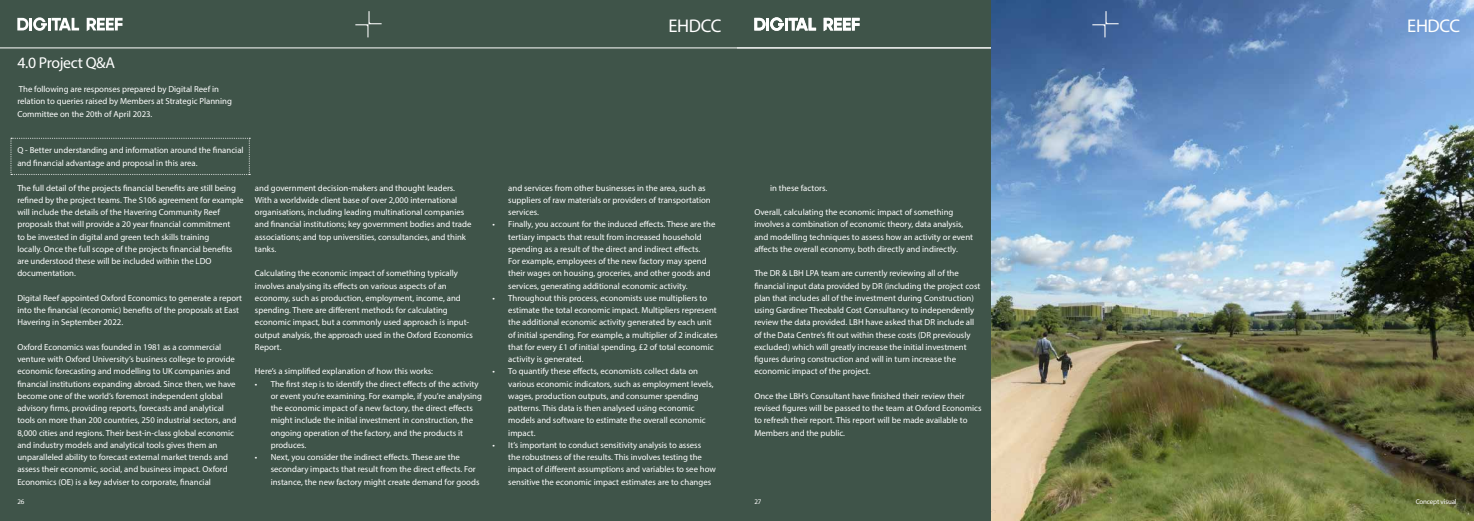
<style>
.page{position:relative;width:1474px;height:521px;background:#fff}
.page>*{position:absolute;margin:0;border:0;box-sizing:border-box;transform-origin:0 0}
.t1{font:18.38px "Myriad Pro";letter-spacing:-.02em;color:#fff}
.t2{font:15.75px "Myriad Pro";letter-spacing:-.02em;color:#fff}
.t3{font:8.75px/12.2px "Myriad Pro";color:#fff}
.t4{font:7px "Myriad Pro";letter-spacing:-.02em;color:#fff}
</style>
<div class="page">
<div style="left:0;top:0;width:1473px;height:521px;background:#3f5449"></div>
<hr style="left:0;top:48px;width:1473px;height:1px;background:#fff">
<svg style="left:87px;top:18px;width:36px;height:13px"></svg>
<svg style="left:17px;top:17px;width:62px;height:14px"></svg>
<svg style="left:355px;top:11px;width:26px;height:26px"></svg>
<img style="left:991px;top:0;width:482px;height:521px">
<svg style="left:823px;top:18px;width:36px;height:13px"></svg>
<svg style="left:754px;top:17px;width:62px;height:14px"></svg>
<svg style="left:1092px;top:11px;width:26px;height:26px"></svg>
<svg style="left:11px;top:138px;width:239px;height:37px"></svg>
<h2 class="t2" style="left:17px;top:53px;width:99px">4.0 Project Q&amp;A</h2>
<p class="t3" style="left:17px;top:83px;width:216px">The following are responses prepared by Digital Reef in relation to queries raised by Members at Strategic Planning<br>Committee on the 20th of April 2023.</p>
<p class="t3" style="left:17px;top:144px;width:228px">Q - Better understanding and information around the financial and financial advantage and proposal in this area.</p>
<p class="t3" style="left:17px;top:181px;width:228px">The full detail of the projects financial benefits are still being refined by the project teams. The S106 agreement for example will include the details of the Havering Community Reef proposals that will provide a 20 year financial commitment<br>to be invested in digital and green tech skills training<br>locally. Once the full scope of the projects financial benefits are understood these will be included within the LDO documentation.</p>
<p class="t3" style="left:17px;top:292px;width:226px">Digital Reef appointed Oxford Economics to generate a report into the financial (economic) benefits of the proposals at East<br>Havering in September 2022.</p>
<p class="t3" style="left:17px;top:341px;width:220px">Oxford Economics was founded in 1981 as a commercial venture with Oxford University’s business college to provide economic forecasting and modelling to UK companies and financial institutions expanding abroad. Since then, we have become one of the world’s foremost independent global advisory firms, providing reports, forecasts and analytical tools on more than 200 countries, 250 industrial sectors, and 8,000 cities and regions. Their best-in-class global economic and industry models and analytical tools gives them an unparalleled ability to forecast external market trends and assess their economic, social, and business impact. Oxford Economics (OE) is a key adviser to corporate, financial</p>
<h1 class="t1" style="left:668px;top:14px;width:54px">EHDCC</h1>
<p class="t3" style="left:255px;top:181px;width:218px">and government decision-makers and thought leaders.<br>With a worldwide client base of over 2,000 international organisations, including leading multinational companies and financial institutions; key government bodies and trade associations; and top universities, consultancies, and think tanks.</p>
<p class="t3" style="left:255px;top:267px;width:220px">Calculating the economic impact of something typically involves analysing its effects on various aspects of an economy, such as production, employment, income, and spending. There are different methods for calculating economic impact, but a commonly used approach is input&shy;output analysis, the approach used in the Oxford Economics Report.</p>
<p class="t3" style="left:255px;top:365px;width:180px">Here’s a simplified explanation of how this works:</p>
<p class="t3" style="left:271px;top:377px;width:213px;text-indent:-16px">• The first step is to identify the direct effects of the activity or event you’re examining. For example, if you’re analysing the economic impact of a new factory, the direct effects might include the initial investment in construction, the ongoing operation of the factory, and the products it produces.</p>
<p class="t3" style="left:271px;top:451px;width:210px;text-indent:-16px">• Next, you consider the indirect effects. These are the secondary impacts that result from the direct effects. For instance, the new factory might create demand for goods</p>
<p class="t3" style="left:508px;top:181px;width:204px">and services from other businesses in the area, such as suppliers of raw materials or providers of transportation services.</p>
<p class="t3" style="left:508px;top:218px;width:209px;text-indent:-16px">• Finally, you account for the induced effects. These are the tertiary impacts that result from increased household spending as a result of the direct and indirect effects.<br>For example, employees of the new factory may spend their wages on housing, groceries, and other goods and services, generating additional economic activity.</p>
<p class="t3" style="left:508px;top:292px;width:211px;text-indent:-16px">• Throughout this process, economists use multipliers to estimate the total economic impact. Multipliers represent the additional economic activity generated by each unit of initial spending. For example, a multiplier of 2 indicates that for every £1 of initial spending, £2 of total economic activity is generated.</p>
<p class="t3" style="left:508px;top:365px;width:207px;text-indent:-16px">• To quantify these effects, economists collect data on various economic indicators, such as employment levels, wages, production outputs, and consumer spending patterns. This data is then analysed using economic models and software to estimate the overall economic impact.</p>
<p class="t3" style="left:508px;top:439px;width:209px;text-indent:-16px">• It’s important to conduct sensitivity analysis to assess<br>the robustness of the results. This involves testing the impact of different assumptions and variables to see how sensitive the economic impact estimates are to changes</p>
<p class="t3" style="left:770px;top:181px;width:59px">in these factors.</p>
<p class="t3" style="left:754px;top:206px;width:220px">Overall, calculating the economic impact of something involves a combination of economic theory, data analysis, and modelling techniques to assess how an activity or event affects the overall economy, both directly and indirectly.</p>
<p class="t3" style="left:754px;top:267px;width:227px">The DR &amp; LBH LPA team are currently reviewing all of the financial input data provided by DR (including the project cost plan that includes all of the investment during Construction) using Gardiner Theobald Cost Consultancy to independently review the data provided. LBH have asked that DR include all of the Data Centre’s fit out within these costs (DR previously excluded) which will greatly increase the initial investment figures during construction and will in turn increase the economic impact of the project.</p>
<p class="t3" style="left:754px;top:390px;width:229px">Once the LBH’s Consultant have finished their review their revised figures will be passed to the team at Oxford Economics to refresh their report. This report will be made available to Members and the public.</p>
<p class="t4" style="left:17px;top:497px;width:9px">26</p>
<p class="t4" style="left:754px;top:497px;width:9px">27</p>
<h1 class="t1" style="left:1407px;top:14px;width:54px">EHDCC</h1>
<p class="t4" style="left:1386px;top:497px;width:71px">Aerial Site Concept visual</p>
</div>
